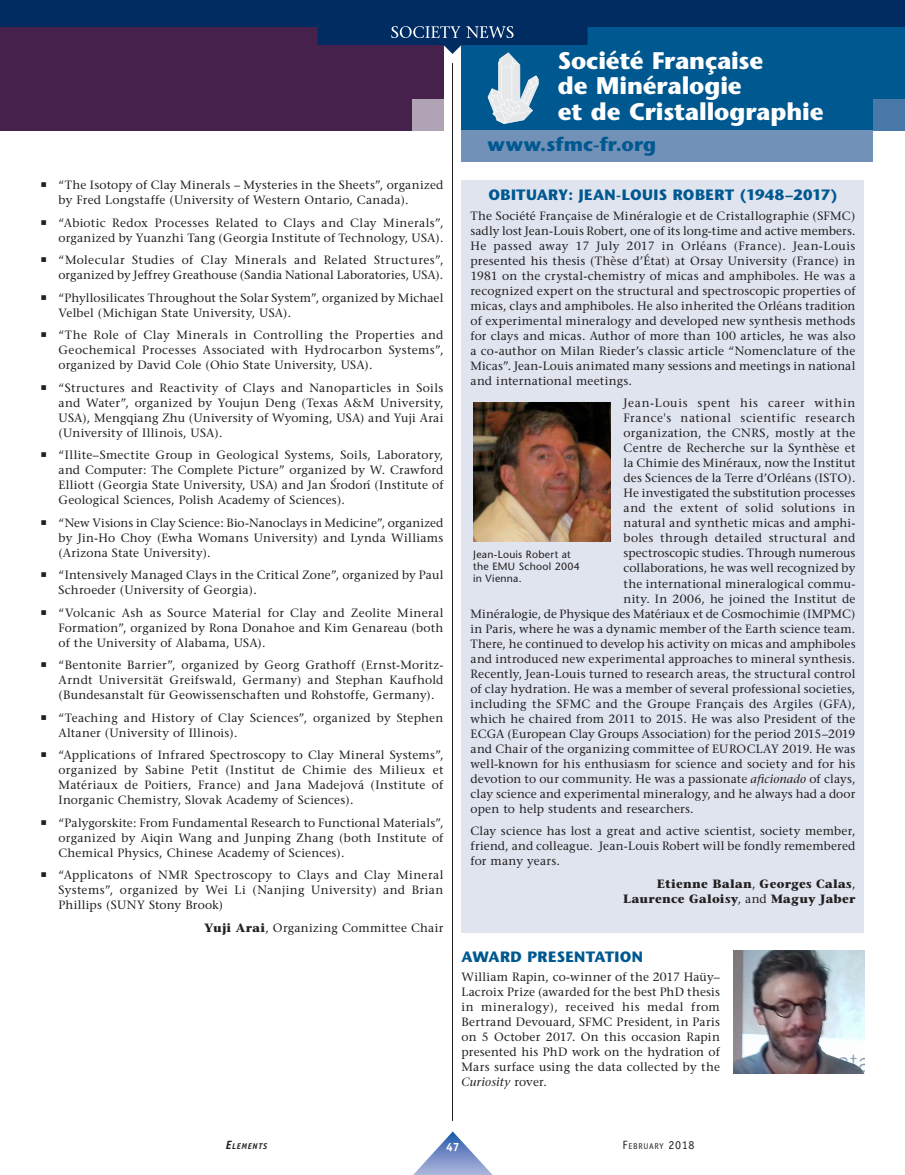
<style>
.page{position:relative;width:905px;height:1175px;background:#fff}
.page>*{position:absolute;margin:0;border:0;box-sizing:border-box;transform-origin:0 0}
.Texte_courant{font:700 24px/25.5px "Stone Sans";letter-spacing:-.005em;color:#fff}
.Texte_courant-2{font:700 19.5px "Stone Sans";letter-spacing:.005em;color:#005890}
.NIVEAU_1{font:700 15px "Stone Sans";letter-spacing:.02em;color:#005890}
.Texte_courant-3{font:12px/15px "Stone Serif";letter-spacing:.015em;color:#231f20;text-align:justify}
.Signature_2{font:700 12px/15px "Stone Serif";letter-spacing:.025em;color:#231f20;text-align:right}
.Texte_courant-4{font:12px "Stone Serif";letter-spacing:.05em;color:#231f20}
.Signature_2-2{font:12px "Stone Serif";letter-spacing:.03em;color:#231f20}
.Texte_courant-5{font:12px "Stone Serif";letter-spacing:.04em;color:#231f20}
.Texte_courant-6{font:12px "Stone Serif";letter-spacing:.06em;color:#231f20}
.t1{font:700 12px "Officina Sans";color:#fff}
.Vignette_photo{font:10.5px/12px "Stone Sans";letter-spacing:.025em;color:#231f20}
.t2{font:8.4px "Officina Sans";letter-spacing:.08em;color:#231f20}
.t3{font:italic 700 8.4px "Officina Sans";letter-spacing:.08em;color:#231f20}
.s1{font-weight:700}
.s2{font-style:italic}
.s3{font-weight:400}
.s4{font-size:12px}
</style>
<div class="page">
<div style="left:0;top:0;width:443px;height:130px;background:#46214b"></div>
<hr style="left:452px;top:63px;width:1px;height:1057px;background:#231f20">
<div style="left:412px;top:99px;width:31px;height:31px;background:#b1a3b6"></div>
<div style="left:461px;top:180px;width:403px;height:752px;background:#dfe4ef"></div>
<img style="left:473px;top:402px;width:137px;height:139px">
<img style="left:733px;top:950px;width:131px;height:123px">
<div style="left:461px;top:0;width:443px;height:130px;background:#005890"></div>
<div style="left:461px;top:130px;width:412px;height:32px;background:#7191b9"></div>
<div style="left:873px;top:99px;width:31px;height:31px;background:#4979a9"></div>
<svg style="left:487px;top:54px;width:51px;height:70px"></svg>
<svg style="left:0;top:0;width:904px;height:54px;fill:#002c62"></svg>
<svg style="left:414px;top:1131px;width:78px;height:43px"></svg>
<svg style="left:391px;top:26px;width:122px;height:12px"></svg>
<p class="Texte_courant" style="left:558px;top:48px;width:267px">Société Française<br>de Minéralogie<br>et de Cristallographie</p>
<p class="Texte_courant-3" style="left:58px;top:177px;width:386px">“The Isotopy of Clay Minerals – Mysteries in the Sheets”, organized by Fred Longstaffe (University of Western Ontario, Canada).</p>
<p class="Texte_courant-3" style="left:58px;top:215px;width:386px">“Abiotic Redox Processes Related to Clays and Clay Minerals”, organized by Yuanzhi Tang (Georgia Institute of Technology, USA).</p>
<p class="Texte_courant-3" style="left:58px;top:252px;width:386px">“Molecular Studies of Clay Minerals and Related Structures”, organized by Jeffrey Greathouse (Sandia National Laboratories, USA).</p>
<p class="Texte_courant-3" style="left:58px;top:290px;width:386px">“Phyllosilicates Throughout the Solar System”, organized by Michael<br>Velbel (Michigan State University, USA).</p>
<p class="Texte_courant-3" style="left:58px;top:327px;width:386px">“The Role of Clay Minerals in Controlling the Properties and Geochemical Processes Associated with Hydrocarbon Systems”, organized by David Cole (Ohio State University, USA).</p>
<p class="Texte_courant-3" style="left:58px;top:380px;width:386px">“Structures and Reactivity of Clays and Nanoparticles in Soils and Water”, organized by Youjun Deng (Texas A&amp;M University, USA), Mengqiang Zhu (University of Wyoming, USA) and Yuji Arai (University of Illinois, USA).</p>
<p class="Texte_courant-3" style="left:58px;top:447px;width:386px">“Illite–Smectite Group in Geological Systems, Soils, Laboratory, and Computer: The Complete Picture” organized by W. Crawford Elliott (Georgia State University, USA) and Jan S´rodon´ (Institute of Geological Sciences, Polish Academy of Sciences).</p>
<p class="Texte_courant-3" style="left:58px;top:515px;width:386px">“New Visions in Clay Science: Bio-Nanoclays in Medicine”, organized by Jin-Ho Choy (Ewha Womans University) and Lynda Williams (Arizona State University).</p>
<p class="Texte_courant-3" style="left:58px;top:567px;width:386px">“Intensively Managed Clays in the Critical Zone”, organized by Paul<br>Schroeder (University of Georgia).</p>
<p class="Texte_courant-3" style="left:58px;top:605px;width:386px">“Volcanic Ash as Source Material for Clay and Zeolite Mineral Formation”, organized by Rona Donahoe and Kim Genareau (both of the University of Alabama, USA).</p>
<p class="Texte_courant-3" style="left:58px;top:657px;width:386px">“Bentonite Barrier”, organized by Georg Grathoff (Ernst-Moritz-Arndt Universität Greifswald, Germany) and Stephan Kaufhold (Bundesanstalt für Geowissenschaften und Rohstoffe, Germany).</p>
<p class="Texte_courant-3" style="left:58px;top:710px;width:386px">“Teaching and History of Clay Sciences”, organized by Stephen<br>Altaner (University of Illinois).</p>
<p class="Texte_courant-3" style="left:58px;top:747px;width:386px">“Applications of Infrared Spectroscopy to Clay Mineral Systems”, organized by Sabine Petit (Institut de Chimie des Milieux et Matériaux de Poitiers, France) and Jana Madejová (Institute of Inorganic Chemistry, Slovak Academy of Sciences).</p>
<p class="Texte_courant-3" style="left:58px;top:815px;width:386px">“Palygorskite: From Fundamental Research to Functional Materials”, organized by Aiqin Wang and Junping Zhang (both Institute of Chemical Physics, Chinese Academy of Sciences).</p>
<p class="Texte_courant-3" style="left:58px;top:867px;width:386px">“Applicatons of NMR Spectroscopy to Clays and Clay Mineral Systems”, organized by Wei Li (Nanjing University) and Brian Phillips (SUNY Stony Brook)</p>
<p class="Signature_2-2" style="left:204px;top:920px;width:241px"><span class="s1">Yuji Arai</span>, Organizing Committee Chair</p>
<p class="Texte_courant-2" style="left:487px;top:133px;width:170px">www.sfmc-fr.org</p>
<p class="NIVEAU_1" style="left:488px;top:186px;width:350px">OBITUARY: JEAN-LOUIS ROBERT (1948–2017)</p>
<p class="Texte_courant-3" style="left:470px;top:208px;width:386px">The Société Française de Minéralogie et de Cristallographie (SFMC) sadly lost Jean-Louis Robert, one of its long-time and active members.<br>He passed away 17 July 2017 in Orléans (France). Jean-Louis presented his thesis (Thèse d’État) at Orsay University (France) in 1981 on the crystal-chemistry of micas and amphiboles. He was a recognized expert on the structural and spectroscopic properties of micas, clays and amphiboles. He also inherited the Orléans tradition of experimental mineralogy and developed new synthesis methods for clays and micas. Author of more than 100 articles, he was also a co-author on Milan Rieder’s classic article “Nomenclature of the Micas”. Jean-Louis animated many sessions and meetings in national and international meetings.</p>
<p class="Texte_courant-6" style="left:623px;top:396px;width:233px">Jean-Louis spent his career within</p>
<p class="Texte_courant-4" style="left:623px;top:411px;width:233px">France's national scientific research</p>
<p class="Texte_courant-3" style="left:623px;top:426px;width:233px">organization, the CNRS, mostly at the</p>
<p class="Texte_courant-3" style="left:623px;top:441px;width:233px">Centre de Recherche sur la Synthèse et</p>
<p class="Texte_courant-3" style="left:623px;top:456px;width:233px">la Chimie des Minéraux, now the Institut</p>
<p class="Texte_courant-3" style="left:623px;top:471px;width:233px">des Sciences de la Terre d’Orléans (ISTO).</p>
<p class="Texte_courant-3" style="left:623px;top:486px;width:233px">He investigated the substitution processes</p>
<p class="Texte_courant-3" style="left:623px;top:501px;width:233px">and the extent of solid solutions in</p>
<p class="Texte_courant-3" style="left:623px;top:516px;width:233px">natural and synthetic micas and amphi-</p>
<p class="Texte_courant-5" style="left:623px;top:531px;width:233px">boles through detailed structural and</p>
<p class="Texte_courant-3" style="left:623px;top:546px;width:233px">spectroscopic studies. Through numerous</p>
<p class="Texte_courant-3" style="left:623px;top:561px;width:233px">collaborations, he was well recognized by</p>
<p class="Texte_courant-3" style="left:623px;top:576px;width:233px">the international mineralogical commu-</p>
<p class="Texte_courant-3" style="left:623px;top:591px;width:233px">nity. In 2006, he joined the Institut de</p>
<p class="Texte_courant-3" style="left:470px;top:606px;width:386px">Minéralogie, de Physique des Matériaux et de Cosmochimie (IMPMC)</p>
<p class="Texte_courant-3" style="left:470px;top:621px;width:386px">in Paris, where he was a dynamic member of the Earth science team.</p>
<p class="Texte_courant-3" style="left:470px;top:636px;width:386px">There, he continued to develop his activity on micas and amphiboles</p>
<p class="Texte_courant-3" style="left:470px;top:651px;width:386px">and introduced new experimental approaches to mineral synthesis.</p>
<p class="Texte_courant-3" style="left:470px;top:666px;width:386px">Recently, Jean-Louis turned to research areas, the structural control</p>
<p class="Texte_courant-3" style="left:470px;top:681px;width:386px">of clay hydration. He was a member of several professional societies,</p>
<p class="Texte_courant-3" style="left:470px;top:696px;width:386px">including the SFMC and the Groupe Français des Argiles (GFA),</p>
<p class="Texte_courant-3" style="left:470px;top:711px;width:386px">which he chaired from 2011 to 2015. He was also President of the</p>
<p class="Texte_courant-3" style="left:470px;top:726px;width:386px">ECGA (European Clay Groups Association) for the period 2015–2019</p>
<p class="Texte_courant-3" style="left:470px;top:741px;width:386px">and Chair of the organizing committee of EUROCLAY 2019. He was</p>
<p class="Texte_courant-3" style="left:470px;top:756px;width:386px">well-known for his enthusiasm for science and society and for his</p>
<p class="Texte_courant-3" style="left:470px;top:771px;width:386px">devotion to our community. He was a passionate <span class="s2">aficionado</span> of clays,</p>
<p class="Texte_courant-3" style="left:470px;top:786px;width:386px">clay science and experimental mineralogy, and he always had a door</p>
<p class="Texte_courant-3" style="left:470px;top:801px;width:225px">open to help students and researchers.</p>
<p class="Texte_courant-3" style="left:470px;top:823px;width:386px">Clay science has lost a great and active scientist, society member, friend, and colleague. Jean-Louis Robert will be fondly remembered for many years.</p>
<p class="Signature_2" style="left:623px;top:875px;width:234px">Etienne Balan<span class="s3">,</span> Georges Calas<span class="s3">,<br></span>Laurence Galoisy<span class="s3">, and</span> Maguy Jaber</p>
<p class="Vignette_photo" style="left:473px;top:548px;width:108px">Jean-Louis Robert at the EMU School 2004 in Vienna.</p>
<p class="NIVEAU_1" style="left:461px;top:947px;width:183px">AWARD PRESENTATION</p>
<p class="Texte_courant-3" style="left:461px;top:969px;width:260px">William Rapin, co-winner of the 2017 Haüy– Lacroix Prize (awarded for the best PhD thesis in mineralogy), received his medal from Bertrand Devouard, SFMC President, in Paris on 5 October 2017. On this occasion Rapin presented his PhD work on the hydration of Mars surface using the data collected by the <span class="s2">Curiosity</span> rover.</p>
<p class="t3" style="left:226px;top:1141px;width:43px"><span class="s4">E</span>LEMENTS</p>
<p class="t1" style="left:446px;top:1139px;width:15px">47</p>
<p class="t2" style="left:622px;top:1141px;width:73px"><span class="s4">F</span>EBRUARY <span class="s4">2018</span></p>
</div>
